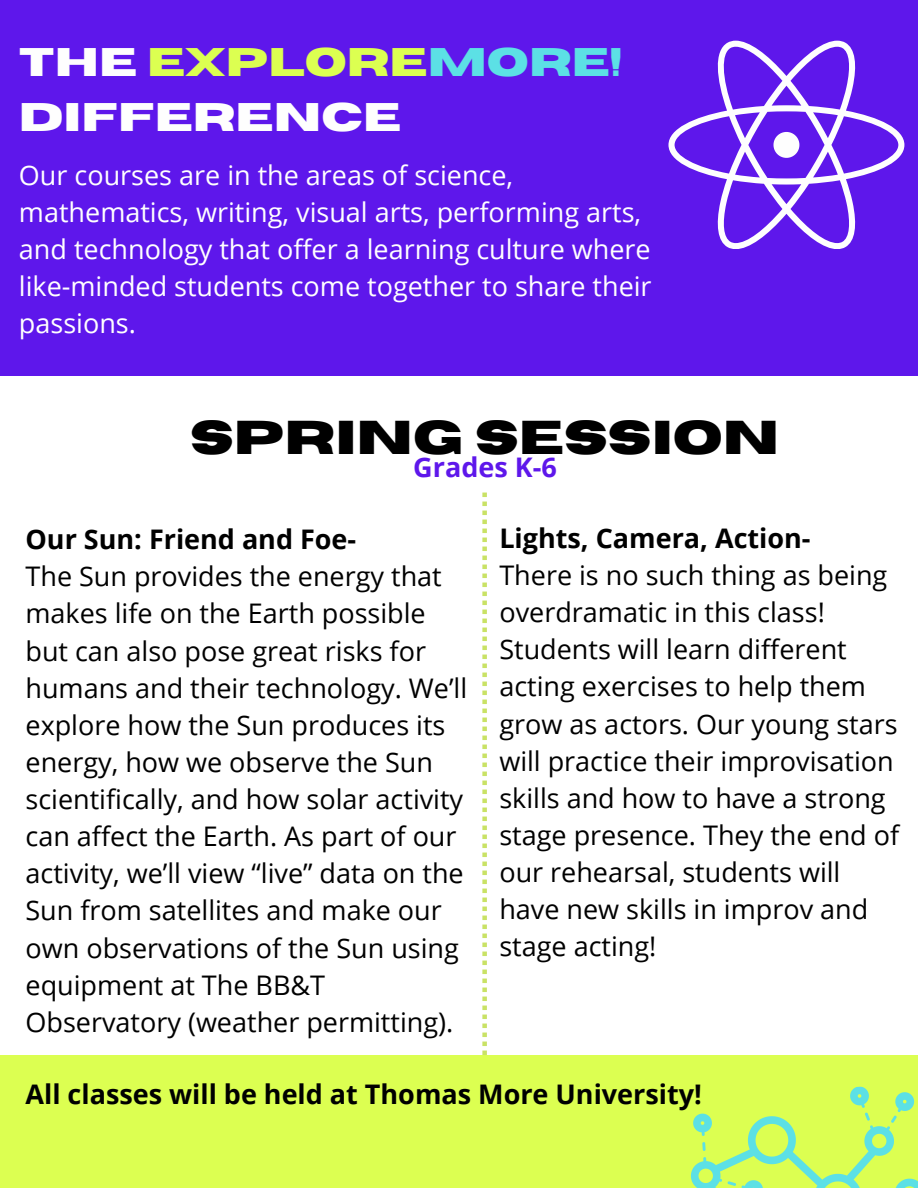
<style>
.page{position:relative;width:918px;height:1188px;background:#fff}
.page>*{position:absolute;margin:0;border:0;box-sizing:border-box;transform-origin:0 0}
.t1{font:700 47.25px "Horizon";color:#000}
.t2{font:700 39.75px "Horizon";color:#dcff51}
.t3{font:700 39.75px "Horizon";color:#fefefe}
.t4{font:27px/37.2px "Open Sans";color:#000}
.t5{font:27px/37.2px "Open Sans";color:#fff}
.t6{font:700 27px "Open Sans";color:#000}
.t7{font:700 27px "Open Sans";color:#5e17eb}
.s1{color:#fefefe}
.s2{color:#5ce0e5}
</style>
<div class="page">
<div style="left:0;top:0;width:918px;height:376px;background:#5e17eb"></div>
<svg style="left:668px;top:41px;width:236px;height:208px"></svg>
<svg style="left:774px;top:132px;width:25px;height:26px"></svg>
<div style="left:0;top:1055px;width:918px;height:133px;background:#dcff51"></div>
<svg style="left:482px;top:493px;width:5px;height:562px"></svg>
<svg style="left:691px;top:1086px;width:227px;height:102px"></svg>
<p class="t2" style="left:19px;top:43px;width:605px"><span class="s1">THE</span> EXPLORE<span class="s2">MORE!</span></p>
<p class="t3" style="left:19px;top:98px;width:384px">DIFFERENCE</p>
<p class="t5" style="left:19px;top:156px;width:634px">Our courses are in the areas of science, mathematics, writing, visual arts, performing arts, and technology that offer a learning culture where like-minded students come together to share their passions.</p>
<p class="t1" style="left:190px;top:415px;width:591px">SPRING SESSION</p>
<p class="t7" style="left:413px;top:448px;width:145px">Grades K-6</p>
<p class="t6" style="left:26px;top:520px;width:332px">Our Sun: Friend and Foe-</p>
<p class="t4" style="left:26px;top:557px;width:443px">The Sun provides the energy that makes life on the Earth possible but can also pose great risks for humans and their technology. We’ll explore how the Sun produces its energy, how we observe the Sun scientifically, and how solar activity can affect the Earth. As part of our activity, we’ll view “live” data on the<br>Sun from satellites and make our own observations of the Sun using equipment at The BB&amp;T<br>Observatory (weather permitting).</p>
<p class="t6" style="left:499px;top:519px;width:313px">Lights, Camera, Action-</p>
<p class="t4" style="left:499px;top:556px;width:401px">There is no such thing as being overdramatic in this class!<br>Students will learn different acting exercises to help them grow as actors. Our young stars will practice their improvisation skills and how to have a strong stage presence. They the end of our rehearsal, students will have new skills in improv and stage acting!</p>
<p class="t6" style="left:26px;top:1075px;width:678px">All classes will be held at Thomas More University!</p>
</div>
